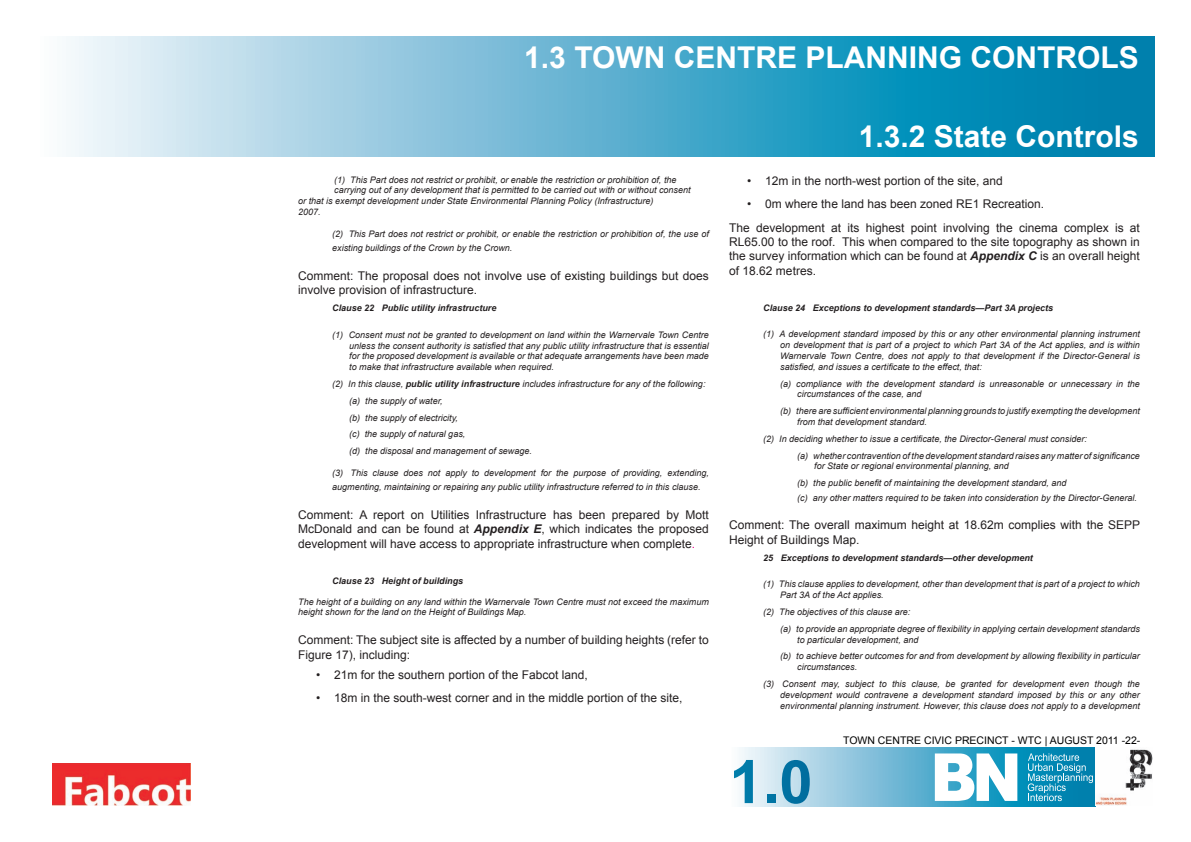
<style>
.page{position:relative;width:1191px;height:842px;background:#fff}
.page>*{position:absolute;margin:0;border:0;box-sizing:border-box;transform-origin:0 0}
.t1{font:700 60px "Arial";color:#0080ad}
.t2{font:700 30px "Arial";color:#fff}
.t3{font:12px/14.4px "Arial";color:#231f20}
.t4{font:10.5px "Arial";color:#000}
.t5{font:italic 9px/10.8px "Arial";color:#231f20}
.headingparagraph{font:italic 700 9px "Arial";color:#231f20}
.s1{font-weight:700}
.s2{font-weight:700;font-style:italic}
.s3{color:#ed028c}
</style>
<div class="page">
<img style="left:52px;top:763px;width:138px;height:43px">
<svg style="left:66px;top:36px;width:1088px;height:120px;background:#63b4d2"></svg>
<svg style="left:739px;top:747px;width:356px;height:59px;background:#89c5dc"></svg>
<svg style="left:934px;top:753px;width:83px;height:48px"></svg>
<svg style="left:1027px;top:753px;width:66px;height:48px;background:#2f9bbf"></svg>
<img style="left:1095px;top:749px;width:57px;height:56px">
<p class="t2" style="left:524px;top:38px;width:616px">1.3 TOWN CENTRE PLANNING CONTROLS</p>
<p class="t5" style="left:334px;top:174px;width:344px">(1) This Part does not restrict or prohibit, or enable the restriction or prohibition of, the</p>
<p class="t5" style="left:334px;top:185px;width:358px">carrying out of any development that is permitted to be carried out with or without consent</p>
<p class="t5" style="left:298px;top:196px;width:357px">or that is exempt development under State Environmental Planning Policy (Infrastructure)</p>
<p class="t5" style="left:298px;top:207px;width:24px">2007.</p>
<p class="t5" style="left:332px;top:226px;width:378px;line-height:14.4px">(2) This Part does not restrict or prohibit, or enable the restriction or prohibition of, the use of existing buildings of the Crown by the Crown.</p>
<p class="t3" style="left:298px;top:268px;width:412px">Comment: The proposal does not involve use of existing buildings but does involve provision of infrastructure.</p>
<p class="headingparagraph" style="left:332px;top:302px;width:166px">Clause 22 Public utility infrastructure</p>
<p class="t5" style="left:349px;top:329px;width:361px;text-align:justify;text-indent:-17px">(1) Consent must not be granted to development on land within the Warnervale Town Centre unless the consent authority is satisfied that any public utility infrastructure that is essential for the proposed development is available or that adequate arrangements have been made to make that infrastructure available when required.</p>
<p class="t5" style="left:332px;top:379px;width:375px">(2) In this clause, <span class="s1">public utility infrastructure</span> includes infrastructure for any of the following:</p>
<p class="t5" style="left:349px;top:395px;width:95px">(a) the supply of water,</p>
<p class="t5" style="left:349px;top:412px;width:110px">(b) the supply of electricity,</p>
<p class="t5" style="left:349px;top:429px;width:118px">(c) the supply of natural gas,</p>
<p class="t5" style="left:349px;top:446px;width:184px">(d) the disposal and management of sewage.</p>
<p class="t5" style="left:332px;top:466px;width:378px;line-height:14.4px">(3) This clause does not apply to development for the purpose of providing, extending, augmenting, maintaining or repairing any public utility infrastructure referred to in this clause.</p>
<p class="t3" style="left:298px;top:508px;width:412px;text-align:justify">Comment: A report on Utilities Infrastructure has been prepared by Mott McDonald and can be found at <span class="s2">Appendix E</span>, which indicates the proposed development will have access to appropriate infrastructure when complete<span class="s3">.</span></p>
<p class="headingparagraph" style="left:332px;top:575px;width:133px">Clause 23 Height of buildings</p>
<p class="t5" style="left:298px;top:596px;width:412px">The height of a building on any land within the Warnervale Town Centre must not exceed the maximum height shown for the land on the Height of Buildings Map.</p>
<p class="t3" style="left:298px;top:633px;width:412px">Comment: The subject site is affected by a number of building heights (refer to<br>Figure 17), including:</p>
<p class="t3" style="left:316px;top:668px;width:273px">• 21m for the southern portion of the Fabcot land,</p>
<p class="t3" style="left:316px;top:691px;width:368px">• 18m in the south-west corner and in the middle portion of the site,</p>
<p class="t2" style="left:858px;top:117px;width:282px">1.3.2 State Controls</p>
<p class="t3" style="left:747px;top:173px;width:257px">• 12m in the north-west portion of the site, and</p>
<p class="t3" style="left:747px;top:197px;width:298px">• 0m where the land has been zoned RE1 Recreation.</p>
<p class="t3" style="left:729px;top:220px;width:412px;text-align:justify">The development at its highest point involving the cinema complex is at RL65.00 to the roof. This when compared to the site topography as shown in the survey information which can be found at <span class="s2">Appendix C</span> is an overall height of 18.62 metres.</p>
<p class="headingparagraph" style="left:763px;top:301px;width:291px">Clause 24 Exceptions to development standards—Part 3A projects</p>
<p class="t5" style="left:780px;top:329px;width:361px;text-align:justify;text-indent:-17px">(1) A development standard imposed by this or any other environmental planning instrument on development that is part of a project to which Part 3A of the Act applies, and is within Warnervale Town Centre, does not apply to that development if the Director-General is satisfied, and issues a certificate to the effect, that:</p>
<p class="t5" style="left:797px;top:378px;width:344px;text-indent:-17px">(a) compliance with the development standard is unreasonable or unnecessary in the circumstances of the case, and</p>
<p class="t5" style="left:797px;top:406px;width:344px;text-indent:-17px">(b) there are sufficient environmental planning grounds to justify exempting the development from that development standard.</p>
<p class="t5" style="left:763px;top:433px;width:325px">(2) In deciding whether to issue a certificate, the Director-General must consider:</p>
<p class="t5" style="left:814px;top:450px;width:327px;text-indent:-17px">(a) whether contravention of the development standard raises any matter of significance for State or regional environmental planning, and</p>
<p class="t5" style="left:797px;top:478px;width:271px">(b) the public benefit of maintaining the development standard, and</p>
<p class="t5" style="left:797px;top:492px;width:341px">(c) any other matters required to be taken into consideration by the Director-General.</p>
<p class="t3" style="left:729px;top:518px;width:412px">Comment: The overall maximum height at 18.62m complies with the SEPP<br>Height of Buildings Map.</p>
<p class="headingparagraph" style="left:763px;top:551px;width:271px">25 Exceptions to development standards—other development</p>
<p class="t5" style="left:780px;top:579px;width:361px;text-indent:-17px">(1) This clause applies to development, other than development that is part of a project to which<br>Part 3A of the Act applies.</p>
<p class="t5" style="left:763px;top:607px;width:149px">(2) The objectives of this clause are:</p>
<p class="t5" style="left:797px;top:623px;width:344px;text-indent:-17px">(a) to provide an appropriate degree of flexibility in applying certain development standards to particular development, and</p>
<p class="t5" style="left:797px;top:651px;width:344px;text-indent:-17px">(b) to achieve better outcomes for and from development by allowing flexibility in particular circumstances.</p>
<p class="t5" style="left:780px;top:679px;width:361px;text-align:justify;text-indent:-17px">(3) Consent may, subject to this clause, be granted for development even though the development would contravene a development standard imposed by this or any other environmental planning instrument. However, this clause does not apply to a development</p>
<p class="t1" style="left:729px;top:742px;width:85px">1.0</p>
<p class="t4" style="left:843px;top:733px;width:299px">TOWN CENTRE CIVIC PRECINCT - WTC | AUGUST 2011 -22-</p>
</div>
